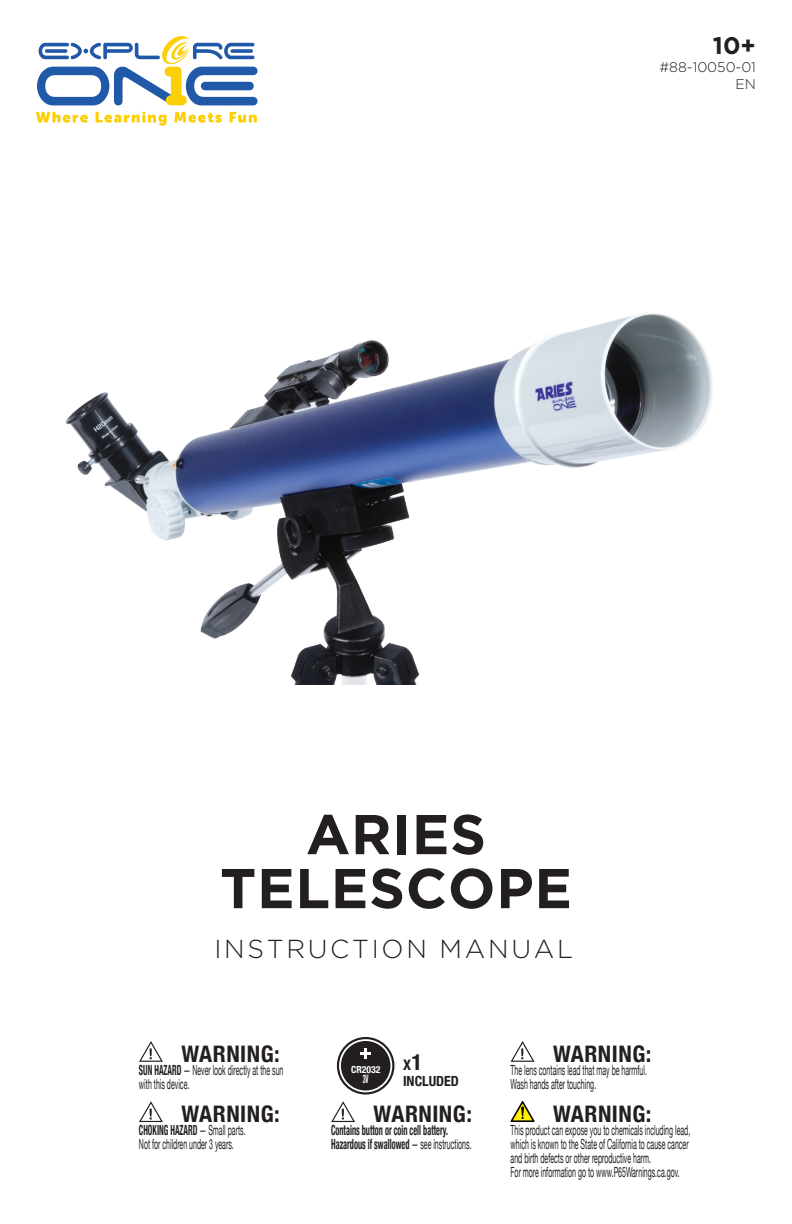
<style>
.page{position:relative;width:792px;height:1224px;background:#fff}
.page>*{position:absolute;margin:0;border:0;box-sizing:border-box;transform-origin:0 0}
.t1{font:700 56px/54px "Gotham";letter-spacing:.015em;color:#231f20;text-align:center}
.t2{font:300 26px "Gotham";letter-spacing:.105em;color:#231f20}
.t3{font:700 24px "Gotham";color:#231f20}
.t4{font:700 condensed 22.8px "Helvetica Neue";letter-spacing:.02em;color:#231f20}
.t5{font:700 condensed 14.6px "Helvetica Neue";color:#231f20}
.t6{font:14px/14px "Helvetica Neue";color:#231f20;scale:.5 1}
.t7{font:700 condensed 14px/14px "Helvetica Neue";color:#231f20;scale:.59 1}
.t8{font:300 14px/16.8px "Gotham";color:#231f20;text-align:right}
.t9{font:700 condensed 14px "Helvetica Neue";color:#231f20}
.t10{font:700 condensed 11.8px "Helvetica Neue";color:#fff;scale:.5 1}
.t11{font:700 condensed 9.8px "Helvetica Neue";color:#fff}
.s1{font-weight:700;font-stretch:condensed}
.s2{font-size:22.4px}
.s3{font-weight:400;font-stretch:normal}
</style>
<div class="page">
<svg style="left:139px;top:1041px;width:24px;height:21px"></svg>
<svg style="left:139px;top:1101px;width:24px;height:21px"></svg>
<svg style="left:331px;top:1101px;width:24px;height:21px"></svg>
<svg style="left:511px;top:1041px;width:24px;height:21px"></svg>
<svg style="left:511px;top:1101px;width:24px;height:21px"></svg>
<div style="left:337px;top:1037px;width:57px;height:58px;background:#231f20;border-radius:50%"></div>
<div style="left:339px;top:1039px;width:53px;height:53px;border:2px solid #fff;border-radius:50%"></div>
<svg style="left:360px;top:1049px;width:11px;height:10px"></svg>
<svg style="left:37px;top:36px;width:221px;height:69px"></svg>
<svg style="left:36px;top:112px;width:52px;height:11px"></svg>
<svg style="left:96px;top:112px;width:71px;height:14px"></svg>
<svg style="left:174px;top:112px;width:48px;height:11px"></svg>
<svg style="left:230px;top:112px;width:27px;height:11px"></svg>
<img style="left:65px;top:313px;width:648px;height:372px">
<h3 class="t3" style="left:713px;top:31px;width:45px">10+</h3>
<p class="t8" style="left:660px;top:58px;width:98px">#88-10050-01<br>EN</p>
<h1 class="t1" style="left:220px;top:806px;width:353px">ARIES<br>TELESCOPE</h1>
<h2 class="t2" style="left:214px;top:934px;width:360px">INSTRUCTION MANUAL</h2>
<h3 class="t4" style="left:181px;top:1035px;width:100px">WARNING:</h3>
<p class="t6" style="left:139px;top:1064px;width:291px"><span class="s1">SUN HAZARD</span> — Never look directly at the sun with this device.</p>
<p class="t11" style="left:351px;top:1061px;width:31px">CR2032</p>
<p class="t5" style="left:403px;top:1053px;width:21px">X<span class="s2">1</span></p>
<p class="t10" style="left:363px;top:1069px;width:13px">3V</p>
<p class="t9" style="left:403px;top:1069px;width:57px">INCLUDED</p>
<h3 class="t4" style="left:553px;top:1035px;width:100px">WARNING:</h3>
<p class="t6" style="left:511px;top:1064px;width:274px">The lens contains lead that may be harmful.<br>Wash hands after touching.</p>
<h3 class="t4" style="left:181px;top:1095px;width:100px">WARNING:</h3>
<h3 class="t4" style="left:374px;top:1095px;width:100px">WARNING:</h3>
<h3 class="t4" style="left:553px;top:1095px;width:100px">WARNING:</h3>
<p class="t6" style="left:139px;top:1124px;width:215px"><span class="s1">CHOKING HAZARD</span> — Small parts.<br>Not for children under 3 years.</p>
<p class="t7" style="left:331px;top:1122px;width:240px">Contains button or coin cell battery.<br>Hazardous if swallowed <span class="s3">— see instructions.</span></p>
<p class="t6" style="left:511px;top:1124px;width:361px">This product can expose you to chemicals including lead, which is known to the State of California to cause cancer and birth defects or other reproductive harm.<br>For more information go to www.P65Warnings.ca.gov.</p>
</div>
